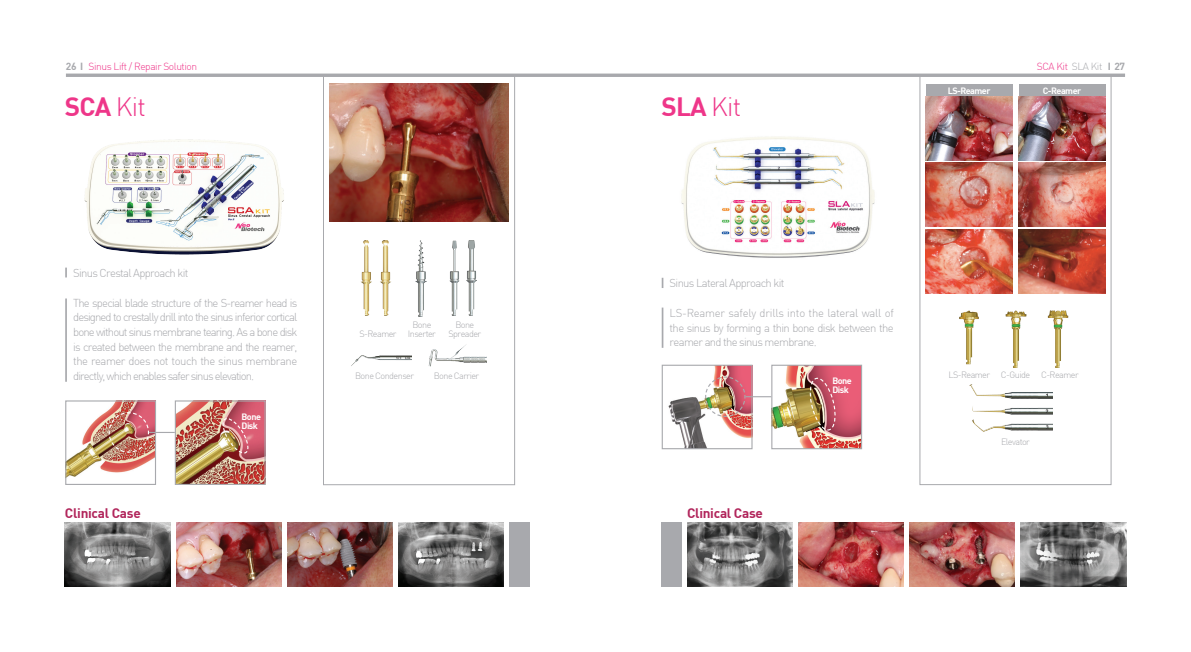
<style>
.page{position:relative;width:1191px;height:652px;background:#fff}
.page>*{position:absolute;margin:0;border:0;box-sizing:border-box;transform-origin:0 0}
.t1{font:26px "Dinbol";letter-spacing:-.03em;color:#ee3689}
.t2{font:13.6px "Dinbol";letter-spacing:-.02em;color:#b1255b}
.t3{font:11.3px/14.7px "Dinlig";letter-spacing:-.06em;color:#a8a9ad;text-align:justify}
.t4{font:10.2px "Dinlig";letter-spacing:-.04em;color:#ee3689}
.t5{font:10.2px "Dinbol";color:#a8a9ad}
.t6{font:9px/9px "Dinlig";letter-spacing:-.06em;color:#a8a9ad;text-align:center}
.t7{font:9px/9px "Dinbol";letter-spacing:-.06em;color:#fff}
.s1{font-family:"Dinbol";color:#a8a9ad}
.s2{color:#a8a9ad}
.s3{font-family:"Dinlig"}
</style>
<div class="page">
<div style="left:323px;top:76px;width:192px;height:409px;border:1px solid #a8a9ad"></div>
<div style="left:509px;top:522px;width:20px;height:64px;background:#a8a9ad"></div>
<img style="left:329px;top:84px;width:180px;height:137px">
<img style="left:84px;top:139px;width:200px;height:116px">
<svg style="left:65px;top:268px;width:2px;height:9px"></svg>
<hr style="left:65px;top:298px;width:2px;height:84px;background:#a8a9ad">
<img style="left:351px;top:355px;width:60px;height:11px">
<img style="left:428px;top:345px;width:58px;height:22px">
<img style="left:361px;top:241px;width:30px;height:75px">
<img style="left:415px;top:241px;width:11px;height:76px">
<img style="left:449px;top:241px;width:27px;height:75px">
<img style="left:65px;top:522px;width:106px;height:64px">
<img style="left:398px;top:522px;width:106px;height:64px">
<img style="left:176px;top:522px;width:106px;height:64px">
<img style="left:287px;top:522px;width:106px;height:64px">
<img style="left:67px;top:402px;width:87px;height:75px">
<div style="left:65px;top:400px;width:91px;height:85px;border:1px solid #a8a9ad"></div>
<img style="left:177px;top:402px;width:87px;height:81px">
<div style="left:175px;top:400px;width:91px;height:85px;border:1px solid #a8a9ad"></div>
<img style="left:108px;top:412px;width:67px;height:41px">
<svg style="left:222px;top:417px;width:27px;height:37px"></svg>
<div style="left:919px;top:75px;width:192px;height:410px;border:1px solid #a8a9ad"></div>
<img style="left:681px;top:136px;width:194px;height:122px">
<div style="left:661px;top:522px;width:21px;height:64px;background:#a8a9ad"></div>
<img style="left:687px;top:522px;width:106px;height:64px">
<img style="left:1020px;top:522px;width:106px;height:64px">
<img style="left:798px;top:522px;width:106px;height:64px">
<img style="left:909px;top:522px;width:106px;height:64px">
<svg style="left:661px;top:278px;width:2px;height:10px"></svg>
<hr style="left:661px;top:308px;width:2px;height:40px;background:#a8a9ad">
<div style="left:925px;top:84px;width:87px;height:13px;background:#a8a9ad"></div>
<div style="left:1018px;top:84px;width:87px;height:13px;background:#a8a9ad"></div>
<img style="left:1005px;top:311px;width:22px;height:57px">
<img style="left:969px;top:384px;width:83px;height:48px">
<img style="left:1047px;top:311px;width:22px;height:57px">
<img style="left:959px;top:311px;width:20px;height:53px">
<img style="left:668px;top:367px;width:82px;height:80px">
<div style="left:661px;top:365px;width:91px;height:84px;border:1px solid #a8a9ad"></div>
<img style="left:773px;top:367px;width:87px;height:80px">
<div style="left:771px;top:365px;width:91px;height:84px;border:1px solid #a8a9ad"></div>
<img style="left:704px;top:376px;width:67px;height:41px">
<svg style="left:809px;top:377px;width:27px;height:54px"></svg>
<img style="left:925px;top:97px;width:87px;height:64px">
<img style="left:925px;top:163px;width:87px;height:64px">
<img style="left:925px;top:229px;width:87px;height:64px">
<img style="left:1018px;top:97px;width:87px;height:64px">
<img style="left:1018px;top:163px;width:87px;height:64px">
<img style="left:1018px;top:229px;width:87px;height:64px">
<hr style="left:66px;top:74px;width:1059px;height:3px;background:#a8a9ad">
<p class="t4" style="left:66px;top:60px;width:133px"><span class="s1">26 I</span> Sinus Lift / Repair Solution</p>
<p class="t5" style="left:1107px;top:60px;width:19px">I 27</p>
<p class="t4" style="left:1036px;top:60px;width:67px">SCA Kit <span class="s2">SLA Kit</span></p>
<h1 class="t1" style="left:65px;top:90px;width:82px">SCA <span class="s3">Kit</span></h1>
<p class="t3" style="left:73px;top:266px;width:117px">Sinus Crestal Approach kit</p>
<p class="t3" style="left:73px;top:295px;width:226px">The special blade structure of the S-reamer head is designed to crestally drill into the sinus inferior cortical bone without sinus membrane tearing. As a bone disk is created between the membrane and the reamer, the reamer does not touch the sinus membrane directly, which enables safer sinus elevation.</p>
<p class="t2" style="left:65px;top:504px;width:77px">Clinical Case</p>
<p class="t7" style="left:242px;top:412px;width:21px">Bone<br>Disk</p>
<p class="t6" style="left:408px;top:321px;width:29px">Bone<br>Inserter</p>
<p class="t6" style="left:448px;top:321px;width:34px">Bone<br>Spreader</p>
<p class="t6" style="left:359px;top:330px;width:39px">S-Reamer</p>
<p class="t6" style="left:355px;top:371px;width:61px">Bone Condenser</p>
<p class="t6" style="left:434px;top:371px;width:47px">Bone Carrier</p>
<h1 class="t1" style="left:661px;top:90px;width:81px">SLA <span class="s3">Kit</span></h1>
<p class="t7" style="left:947px;top:86px;width:44px">LS-Reamer</p>
<p class="t7" style="left:1042px;top:86px;width:40px">C-Reamer</p>
<p class="t3" style="left:669px;top:276px;width:116px">Sinus Lateral Approach kit</p>
<p class="t3" style="left:669px;top:305px;width:226px">LS-Reamer safely drills into the lateral wall of the sinus by forming a thin bone disk between the reamer and the sinus membrane.</p>
<p class="t2" style="left:687px;top:504px;width:77px">Clinical Case</p>
<p class="t7" style="left:832px;top:376px;width:21px">Bone<br>Disk</p>
<p class="t6" style="left:948px;top:370px;width:43px">LS-Reamer</p>
<p class="t6" style="left:1041px;top:370px;width:39px">C-Reamer</p>
<p class="t6" style="left:1001px;top:370px;width:31px">C-Guide</p>
<p class="t6" style="left:1001px;top:437px;width:30px">Elevator</p>
</div>
